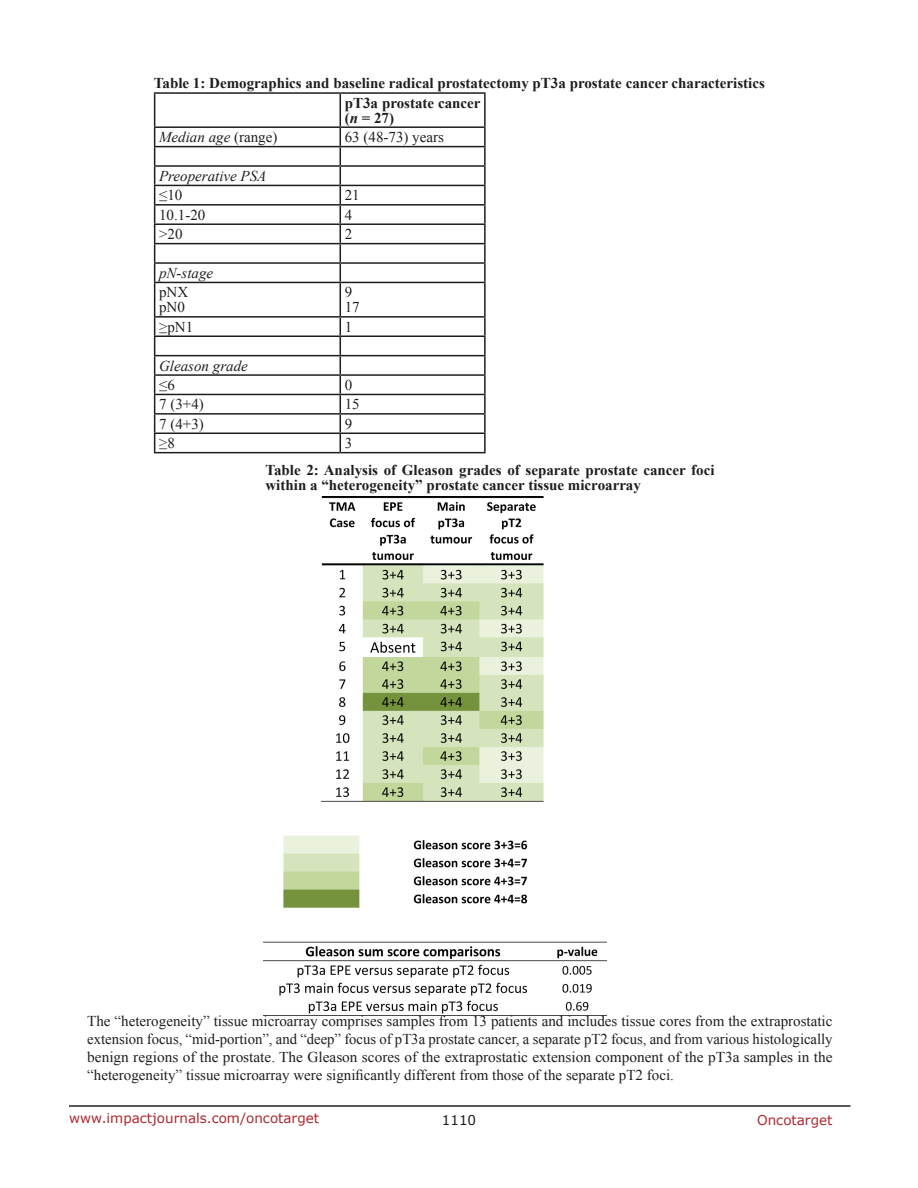
<style>
.page{position:relative;width:918px;height:1188px;background:#fff}
.page>*{position:absolute;margin:0;border:0;box-sizing:border-box;transform-origin:0 0}
.t1{font:15px/18px "Times New Roman";color:#201d20}
.t2{font:700 15px/20px "Times New Roman";color:#201d20}
.t3{font:italic 15px "Times New Roman";color:#201d20}
.t4{font:13.5px "Verdana";color:#ac2830}
.t5{font:13.5px "Verdana";color:#201d20}
.s1{font-style:italic}
.s2{font-style:normal}
</style>
<div class="page">
<hr style="left:69px;top:1105px;width:781px;height:2px;background:#231f20">
<svg style="left:155px;top:147px;width:329px;height:305px"></svg>
<hr style="left:340px;top:94px;width:1px;height:32px;background:#201d20">
<hr style="left:154px;top:126px;width:186px;height:2px;background:#201d20">
<hr style="left:340px;top:126px;width:146px;height:2px;background:#201d20">
<hr style="left:154px;top:146px;width:186px;height:1px;background:#201d20">
<hr style="left:340px;top:146px;width:146px;height:1px;background:#201d20">
<hr style="left:154px;top:165px;width:186px;height:2px;background:#201d20">
<hr style="left:340px;top:165px;width:146px;height:2px;background:#201d20">
<hr style="left:154px;top:185px;width:186px;height:1px;background:#201d20">
<hr style="left:340px;top:185px;width:146px;height:1px;background:#201d20">
<hr style="left:154px;top:204px;width:186px;height:2px;background:#201d20">
<hr style="left:340px;top:204px;width:146px;height:2px;background:#201d20">
<hr style="left:154px;top:223px;width:186px;height:2px;background:#201d20">
<hr style="left:340px;top:223px;width:146px;height:2px;background:#201d20">
<hr style="left:154px;top:243px;width:186px;height:1px;background:#201d20">
<hr style="left:340px;top:243px;width:146px;height:1px;background:#201d20">
<hr style="left:154px;top:262px;width:186px;height:2px;background:#201d20">
<hr style="left:340px;top:262px;width:146px;height:2px;background:#201d20">
<svg style="left:340px;top:128px;width:1px;height:154px"></svg>
<hr style="left:154px;top:282px;width:186px;height:1px;background:#201d20">
<hr style="left:340px;top:282px;width:146px;height:1px;background:#201d20">
<hr style="left:340px;top:283px;width:1px;height:33px;background:#201d20">
<hr style="left:154px;top:316px;width:186px;height:2px;background:#201d20">
<hr style="left:340px;top:316px;width:146px;height:2px;background:#201d20">
<hr style="left:154px;top:335px;width:186px;height:2px;background:#201d20">
<hr style="left:340px;top:335px;width:146px;height:2px;background:#201d20">
<hr style="left:154px;top:355px;width:186px;height:1px;background:#201d20">
<hr style="left:340px;top:355px;width:146px;height:1px;background:#201d20">
<hr style="left:154px;top:374px;width:186px;height:2px;background:#201d20">
<hr style="left:340px;top:374px;width:146px;height:2px;background:#201d20">
<hr style="left:154px;top:394px;width:186px;height:1px;background:#201d20">
<hr style="left:340px;top:394px;width:146px;height:1px;background:#201d20">
<hr style="left:154px;top:413px;width:186px;height:2px;background:#201d20">
<hr style="left:340px;top:413px;width:146px;height:2px;background:#201d20">
<hr style="left:154px;top:433px;width:186px;height:1px;background:#201d20">
<hr style="left:340px;top:433px;width:146px;height:1px;background:#201d20">
<svg style="left:340px;top:318px;width:1px;height:134px"></svg>
<hr style="left:154px;top:92px;width:186px;height:2px;background:#201d20">
<hr style="left:340px;top:92px;width:146px;height:2px;background:#201d20">
<hr style="left:154px;top:452px;width:186px;height:1px;background:#201d20">
<hr style="left:340px;top:452px;width:146px;height:1px;background:#201d20">
<hr style="left:154px;top:94px;width:1px;height:32px;background:#201d20">
<hr style="left:484px;top:94px;width:2px;height:32px;background:#201d20">
<svg style="left:154px;top:128px;width:1px;height:154px"></svg>
<svg style="left:484px;top:128px;width:2px;height:154px"></svg>
<hr style="left:154px;top:283px;width:1px;height:33px;background:#201d20">
<hr style="left:484px;top:283px;width:2px;height:33px;background:#201d20">
<svg style="left:154px;top:318px;width:1px;height:134px"></svg>
<svg style="left:484px;top:318px;width:2px;height:134px"></svg>
<img style="left:263px;top:497px;width:344px;height:517px">
<p class="t2" style="left:345px;top:72px;width:422px;text-indent:-191px">Table 1: Demographics and baseline radical prostatectomy pT3a prostate cancer characteristics pT3a prostate cancer</p>
<p class="t2" style="left:345px;top:107px;width:51px">(<span class="s1">n</span> = 27)</p>
<p class="t3" style="left:159px;top:127px;width:120px">Median age <span class="s2">(range)</span></p>
<p class="t1" style="left:345px;top:128px;width:101px">63 (48-73) years</p>
<p class="t3" style="left:159px;top:166px;width:109px">Preoperative PSA</p>
<p class="t1" style="left:159px;top:186px;width:25px">≤10</p>
<p class="t1" style="left:345px;top:186px;width:16px">21</p>
<p class="t1" style="left:159px;top:205px;width:48px">10.1-20</p>
<p class="t1" style="left:345px;top:205px;width:9px">4</p>
<p class="t1" style="left:159px;top:225px;width:25px">&gt;20</p>
<p class="t1" style="left:345px;top:225px;width:9px">2</p>
<p class="t3" style="left:159px;top:263px;width:56px">pN-stage</p>
<p class="t1" style="left:159px;top:285px;width:31px;line-height:15px">pNX pN0</p>
<p class="t1" style="left:345px;top:285px;width:16px;line-height:15px">9<br>17</p>
<p class="t1" style="left:159px;top:317px;width:36px">≥pN1</p>
<p class="t1" style="left:345px;top:317px;width:9px">1</p>
<p class="t3" style="left:159px;top:355px;width:90px">Gleason grade</p>
<p class="t1" style="left:159px;top:376px;width:17px">≤6</p>
<p class="t1" style="left:345px;top:376px;width:9px">0</p>
<p class="t1" style="left:159px;top:395px;width:46px">7 (3+4)</p>
<p class="t1" style="left:345px;top:395px;width:16px">15</p>
<p class="t1" style="left:159px;top:414px;width:46px">7 (4+3)</p>
<p class="t1" style="left:345px;top:414px;width:9px">9</p>
<p class="t1" style="left:159px;top:434px;width:17px">≥8</p>
<p class="t1" style="left:345px;top:434px;width:9px">3</p>
<p class="t2" style="left:266px;top:462px;width:451px;line-height:15px">Table 2: Analysis of Gleason grades of separate prostate cancer foci within a “heterogeneity” prostate cancer tissue microarray</p>
<p class="t1" style="left:87px;top:1011px;width:747px;text-align:justify">The “heterogeneity” tissue microarray comprises samples from 13 patients and includes tissue cores from the extraprostatic extension focus, “mid-portion”, and “deep” focus of pT3a prostate cancer, a separate pT2 focus, and from various histologically benign regions of the prostate. The Gleason scores of the extraprostatic extension component of the pT3a samples in the “heterogeneity” tissue microarray were significantly different from those of the separate pT2 foci.</p>
<p class="t4" style="left:69px;top:1109px;width:252px">www.impactjournals.com/oncotarget</p>
<p class="t5" style="left:442px;top:1111px;width:36px">1110</p>
<p class="t4" style="left:757px;top:1111px;width:77px">Oncotarget</p>
</div>
